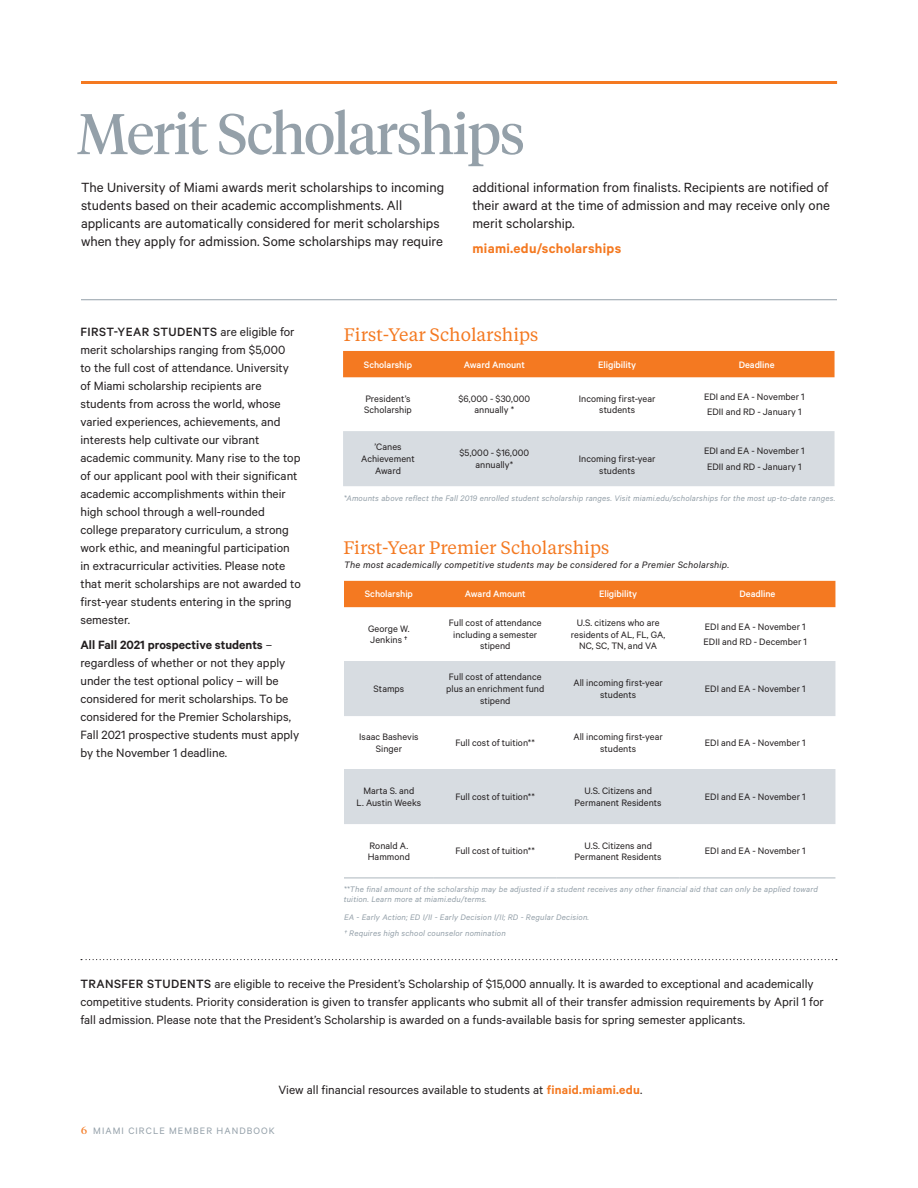
<style>
.page{position:relative;width:918px;height:1188px;background:#fff}
.page>*{position:absolute;margin:0;border:0;box-sizing:border-box;transform-origin:0 0}
.t1{font:57px "Tiempos Headline";letter-spacing:-.02em;color:#94a0a9}
.t2{font:18px "Tiempos Text";color:#f47921}
.Body_Text_2{font:15px/18px "Calibre";color:#231f20}
.Body_Text_2-2{font:600 15px "Calibre";letter-spacing:.02em;color:#f47921}
.Body_Text_2-3{font:13.5px/18px "Calibre";color:#231f20}
.Chart_body_text{font:10.5px/11.7px "Calibre";letter-spacing:.005em;color:#231f20;text-align:center}
.Chart_body_bold_Blac{font:500 10.5px "Calibre";letter-spacing:-.005em;color:#fff}
.t3{font:italic 10.5px "Calibre";letter-spacing:.02em;color:#231f20}
.t4{font:10.5px "Calibre";letter-spacing:.1em;color:#94a0a9}
.t5{font:italic 9px/10.5px "Calibre";letter-spacing:.02em;color:#94a0a9}
.s1{font-weight:500}
.s2{font-weight:600}
.s3{font-weight:600;color:#f47921}
.s4{font-family:"Tiempos Headline";color:#f47921}
</style>
<div class="page">
<hr style="left:81px;top:299px;width:756px;height:1px;background:#94a0a9">
<hr style="left:81px;top:81px;width:756px;height:3px;background:#f47921">
<div style="left:344px;top:581px;width:491px;height:26px;background:#f47921"></div>
<svg style="left:344px;top:661px;width:491px;height:163px;fill:#d7dce1"></svg>
<hr style="left:344px;top:877px;width:90px;height:1px;background:#adb6be">
<hr style="left:434px;top:877px;width:123px;height:1px;background:#adb6be">
<hr style="left:557px;top:877px;width:123px;height:1px;background:#adb6be">
<hr style="left:680px;top:877px;width:155px;height:1px;background:#adb6be">
<svg style="left:81px;top:959px;width:756px;height:1px"></svg>
<div style="left:343px;top:351px;width:492px;height:26px;background:#f47921"></div>
<div style="left:343px;top:431px;width:492px;height:55px;background:#d7dce1"></div>
<p class="t1" style="left:76px;top:95px;width:450px">Merit Scholarships</p>
<p class="Body_Text_2" style="left:81px;top:178px;width:365px">The University of Miami awards merit scholarships to incoming students based on their academic accomplishments. All applicants are automatically considered for merit scholarships when they apply for admission. Some scholarships may require</p>
<p class="Body_Text_2" style="left:473px;top:178px;width:359px;text-align:justify">additional information from finalists. Recipients are notified of their award at the time of admission and may receive only one merit scholarship.</p>
<p class="Body_Text_2-2" style="left:473px;top:239px;width:150px">miami.edu/scholarships</p>
<p class="Body_Text_2-3" style="left:80px;top:322px;width:222px"><span class="s1">FIRST-YEAR STUDENTS</span> are eligible for merit scholarships ranging from $5,000<br>to the full cost of attendance. University of Miami scholarship recipients are students from across the world, whose varied experiences, achievements, and interests help cultivate our vibrant academic community. Many rise to the top of our applicant pool with their significant academic accomplishments within their high school through a well-rounded college preparatory curriculum, a strong work ethic, and meaningful participation in extracurricular activities. Please note that merit scholarships are not awarded to first-year students entering in the spring semester.</p>
<p class="Body_Text_2-3" style="left:80px;top:636px;width:220px"><span class="s2">All Fall 2021 prospective students</span> – regardless of whether or not they apply under the test optional policy – will be considered for merit scholarships. To be considered for the Premier Scholarships, Fall 2021 prospective students must apply by the November 1 deadline.</p>
<p class="t2" style="left:344px;top:322px;width:196px">First-Year Scholarships</p>
<p class="Chart_body_bold_Blac" style="left:364px;top:358px;width:50px">Scholarship</p>
<p class="Chart_body_bold_Blac" style="left:464px;top:358px;width:63px">Award Amount</p>
<p class="Chart_body_bold_Blac" style="left:598px;top:358px;width:40px">Eligibility</p>
<p class="Chart_body_bold_Blac" style="left:739px;top:358px;width:37px">Deadline</p>
<p class="Chart_body_text" style="left:364px;top:392px;width:49px;text-align:left">President’s<br>Scholarship</p>
<p class="Chart_body_text" style="left:458px;top:392px;width:73px">$6,000 - $30,000 annually *</p>
<p class="Chart_body_text" style="left:579px;top:392px;width:78px">Incoming first-year students</p>
<p class="Chart_body_text" style="left:704px;top:390px;width:102px">EDI and EA - November 1</p>
<p class="Chart_body_text" style="left:707px;top:406px;width:96px">EDII and RD - January 1</p>
<p class="Chart_body_text" style="left:361px;top:441px;width:55px">’Canes<br>Achievement<br>Award</p>
<p class="Chart_body_text" style="left:459px;top:447px;width:71px">$5,000 - $16,000 annually*</p>
<p class="Chart_body_text" style="left:579px;top:453px;width:78px">Incoming first-year students</p>
<p class="Chart_body_text" style="left:704px;top:445px;width:102px">EDI and EA - November 1</p>
<p class="Chart_body_text" style="left:707px;top:460px;width:96px">EDII and RD - January 1</p>
<p class="t5" style="left:344px;top:493px;width:493px">*Amounts above reflect the Fall 2019 enrolled student scholarship ranges. Visit miami.edu/scholarships for the most up-to-date ranges.</p>
<p class="t2" style="left:343px;top:536px;width:267px">First-Year Premier Scholarships</p>
<p class="Chart_body_bold_Blac" style="left:365px;top:588px;width:50px">Scholarship</p>
<p class="Chart_body_bold_Blac" style="left:465px;top:588px;width:63px">Award Amount</p>
<p class="Chart_body_bold_Blac" style="left:599px;top:588px;width:40px">Eligibility</p>
<p class="Chart_body_bold_Blac" style="left:740px;top:588px;width:37px">Deadline</p>
<p class="Chart_body_text" style="left:368px;top:622px;width:43px;text-align:left">George W.<br>Jenkins †</p>
<p class="Chart_body_text" style="left:449px;top:616px;width:94px">Full cost of attendance including a semester stipend</p>
<p class="Chart_body_text" style="left:571px;top:616px;width:96px">U.S. citizens who are residents of AL, FL, GA,<br>NC, SC, TN, and VA</p>
<p class="Chart_body_text" style="left:705px;top:620px;width:102px">EDI and EA - November 1</p>
<p class="t3" style="left:344px;top:558px;width:387px">The most academically competitive students may be considered for a Premier Scholarship.</p>
<p class="Chart_body_text" style="left:704px;top:636px;width:105px">EDII and RD - December 1</p>
<p class="Chart_body_text" style="left:374px;top:682px;width:32px">Stamps</p>
<p class="Chart_body_text" style="left:446px;top:671px;width:100px">Full cost of attendance plus an enrichment fund stipend</p>
<p class="Chart_body_text" style="left:574px;top:677px;width:91px">All incoming first-year students</p>
<p class="Chart_body_text" style="left:705px;top:682px;width:102px">EDI and EA - November 1</p>
<p class="Chart_body_text" style="left:359px;top:731px;width:61px">Isaac Bashevis<br>Singer</p>
<p class="Chart_body_text" style="left:456px;top:736px;width:81px">Full cost of tuition**</p>
<p class="Chart_body_text" style="left:574px;top:731px;width:91px">All incoming first-year students</p>
<p class="Chart_body_text" style="left:705px;top:736px;width:102px">EDI and EA - November 1</p>
<p class="Chart_body_text" style="left:363px;top:785px;width:52px">Marta S. and</p>
<p class="Chart_body_text" style="left:357px;top:796px;width:66px">L. Austin Weeks</p>
<p class="Chart_body_text" style="left:456px;top:790px;width:81px">Full cost of tuition**</p>
<p class="Chart_body_text" style="left:575px;top:785px;width:89px">U.S. Citizens and<br>Permanent Residents</p>
<p class="Chart_body_text" style="left:705px;top:790px;width:102px">EDI and EA - November 1</p>
<p class="Chart_body_text" style="left:368px;top:839px;width:44px;text-align:left">Ronald A.<br>Hammond</p>
<p class="Chart_body_text" style="left:456px;top:845px;width:81px">Full cost of tuition**</p>
<p class="Chart_body_text" style="left:575px;top:839px;width:89px">U.S. Citizens and<br>Permanent Residents</p>
<p class="Chart_body_text" style="left:705px;top:845px;width:102px">EDI and EA - November 1</p>
<p class="t5" style="left:344px;top:883px;width:476px">**The final amount of the scholarship may be adjusted if a student receives any other financial aid that can only be applied toward tuition. Learn more at miami.edu/terms.</p>
<p class="t5" style="left:344px;top:912px;width:247px">EA - Early Action; ED I/II - Early Decision I/II; RD - Regular Decision.</p>
<p class="t5" style="left:344px;top:928px;width:163px">† Requires high school counselor nomination</p>
<p class="Body_Text_2-3" style="left:80px;top:974px;width:745px"><span class="s1">TRANSFER STUDENTS</span> are eligible to receive the President’s Scholarship of $15,000 annually. It is awarded to exceptional and academically competitive students. Priority consideration is given to transfer applicants who submit all of their transfer admission requirements by April 1 for fall admission. Please note that the President’s Scholarship is awarded on a funds-available basis for spring semester applicants.</p>
<p class="Body_Text_2-3" style="left:278px;top:1081px;width:366px">View all financial resources available to students at <span class="s3">finaid.miami.edu</span>.</p>
<p class="t4" style="left:81px;top:1125px;width:195px"><span class="s4">6</span> MIAMI CIRCLE MEMBER HANDBOOK</p>
</div>
